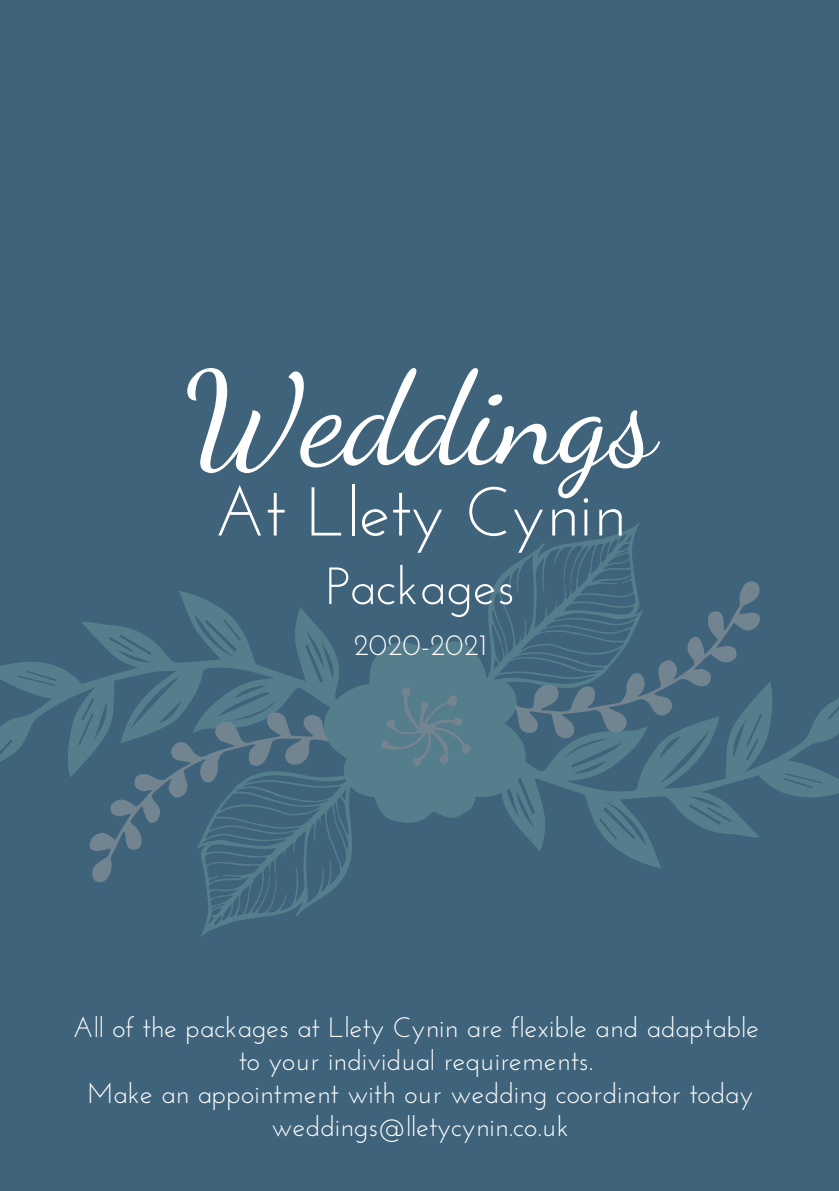
<style>
.page{position:relative;width:839px;height:1191px;background:#fff}
.page>*{position:absolute;margin:0;border:0;box-sizing:border-box;transform-origin:0 0}
.t1{font:130.2px "Dancing Script";color:#fff}
.t2{font:69px "Josefin Sans";color:#fff}
.t3{font:52.2px "Josefin Sans";color:#fff}
.t4{font:30px "Josefin Sans";color:#fff}
.t5{font:28px/33px "Josefin Sans";color:#fff;text-align:center}
</style>
<div class="page">
<div style="left:0;top:0;width:838px;height:1191px;background:#3f637b"></div>
<svg style="left:515px;top:682px;width:323px;height:186px"></svg>
<svg style="left:498px;top:523px;width:142px;height:57px"></svg>
<svg style="left:0;top:591px;width:323px;height:186px"></svg>
<svg style="left:197px;top:704px;width:155px;height:233px"></svg>
<svg style="left:89px;top:712px;width:239px;height:171px"></svg>
<svg style="left:323px;top:580px;width:437px;height:243px"></svg>
<h1 class="t1" style="left:184px;top:342px;width:474px">Weddings</h1>
<h2 class="t2" style="left:214px;top:484px;width:413px">At Llety Cynin</h2>
<h3 class="t3" style="left:325px;top:565px;width:191px">Packages</h3>
<p class="t4" style="left:354px;top:633px;width:134px">2020-2021</p>
<p class="t5" style="left:73px;top:1013px;width:687px">All of the packages at Llety Cynin are flexible and adaptable to your individual requirements.<br>Make an appointment with our wedding coordinator today weddings@lletycynin.co.uk</p>
</div>
